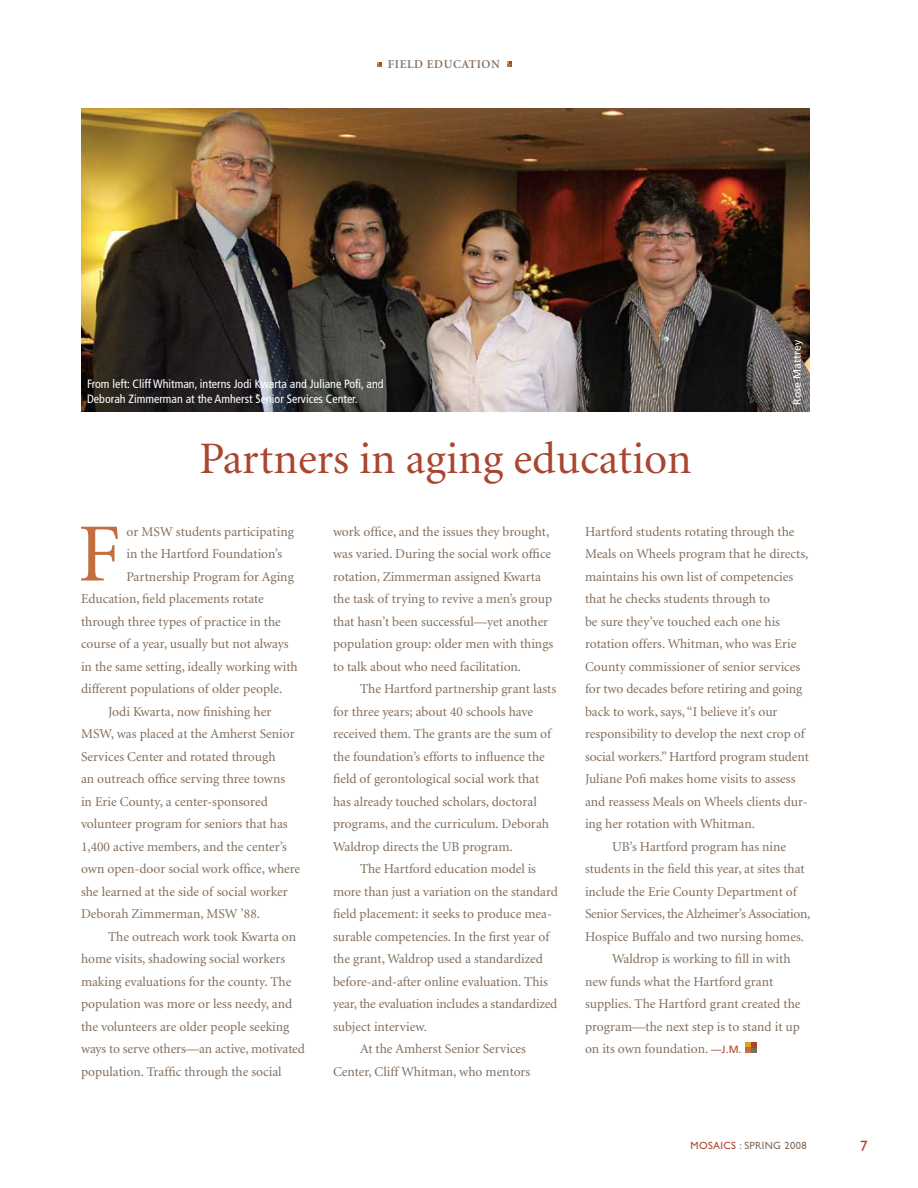
<style>
.page{position:relative;width:918px;height:1188px;background:#fff}
.page>*{position:absolute;margin:0;border:0;box-sizing:border-box;transform-origin:0 0}
.t1{font:82.8px "Minion";color:#c26e3e}
.t2{font:45px "Minion";color:#aa4630}
.t3{font:15px "Gill Sans";color:#aa4630}
.t4{font:13.5px/22.5px "Minion";color:#816d5c}
.t5{font:13.5px "Minion";letter-spacing:-.02em;color:#816d5c}
.t6{font:condensed 12px/15px "Frutiger";color:#fff}
.t7{font:600 12px "Minion";letter-spacing:.05em;color:#816d5c}
.t8{font:10.5px "Gill Sans";letter-spacing:.03em;color:#816d5c}
.t9{font:10.5px "Frutiger";color:#fff}
.s1{font-family:"Frutiger";font-size:10.5px;color:#aa4630}
.s2{color:#aa4630}
</style>
<div class="page">
<img style="left:81px;top:108px;width:729px;height:304px">
<svg style="left:507px;top:62px;width:5px;height:4px"></svg>
<svg style="left:377px;top:62px;width:5px;height:4px"></svg>
<svg style="left:745px;top:1042px;width:11px;height:11px"></svg>
<p class="t7" style="left:388px;top:58px;width:111px">FIELD EDUCATION</p>
<p class="t6" style="left:87px;top:376px;width:298px">From left: Cliff Whitman, interns Jodi Kwarta and Juliane Pofi, and<br>Deborah Zimmerman at the Amherst Senior Services Center.</p>
<h2 class="t2" style="left:199px;top:437px;width:494px">Partners in aging education</h2>
<p class="t9" style="left:791px;top:405px;width:66px;rotate:-90deg">Rose Mattrey</p>
<h1 class="t1" style="left:78px;top:513px;width:44px">F</h1>
<p class="t4" style="left:127px;top:520px;width:169px">or MSW students participating</p>
<p class="t4" style="left:127px;top:543px;width:157px">in the Hartford Foundation’s</p>
<p class="t4" style="left:127px;top:565px;width:169px">Partnership Program for Aging</p>
<p class="t4" style="left:81px;top:588px;width:184px">Education, field placements rotate</p>
<p class="t4" style="left:81px;top:610px;width:201px">through three types of practice in the</p>
<p class="t4" style="left:81px;top:633px;width:209px">course of a year, usually but not always</p>
<p class="t4" style="left:81px;top:655px;width:218px">in the same setting, ideally working with</p>
<p class="t4" style="left:81px;top:678px;width:203px">different populations of older people.</p>
<p class="t4" style="left:108px;top:700px;width:165px">Jodi Kwarta, now finishing her</p>
<p class="t4" style="left:81px;top:723px;width:215px">MSW, was placed at the Amherst Senior</p>
<p class="t4" style="left:81px;top:746px;width:196px">Services Center and rotated through</p>
<p class="t4" style="left:81px;top:768px;width:206px">an outreach office serving three towns</p>
<p class="t4" style="left:81px;top:791px;width:188px">in Erie County, a center-sponsored</p>
<p class="t4" style="left:81px;top:813px;width:208px">volunteer program for seniors that has</p>
<p class="t4" style="left:81px;top:836px;width:208px">1,400 active members, and the center’s</p>
<p class="t4" style="left:81px;top:858px;width:221px">own open-door social work office, where</p>
<p class="t4" style="left:81px;top:881px;width:208px">she learned at the side of social worker</p>
<p class="t4" style="left:81px;top:903px;width:181px">Deborah Zimmerman, MSW ’88.</p>
<p class="t4" style="left:108px;top:926px;width:190px">The outreach work took Kwarta on</p>
<p class="t4" style="left:81px;top:948px;width:206px">home visits, shadowing social workers</p>
<p class="t4" style="left:81px;top:971px;width:212px">making evaluations for the county. The</p>
<p class="t4" style="left:81px;top:993px;width:213px">population was more or less needy, and</p>
<p class="t4" style="left:81px;top:1016px;width:210px">the volunteers are older people seeking</p>
<p class="t4" style="left:81px;top:1038px;width:226px">ways to serve others—an active, motivated</p>
<p class="t4" style="left:81px;top:1061px;width:202px">population. Traffic through the social</p>
<p class="t4" style="left:333px;top:521px;width:222px">work office, and the issues they brought, was varied. During the social work office rotation, Zimmerman assigned Kwarta the task of trying to revive a men’s group that hasn’t been successful—yet another population group: older men with things to talk about who need facilitation.</p>
<p class="t4" style="left:333px;top:678px;width:225px;text-indent:27px">The Hartford partnership grant lasts for three years; about 40 schools have received them. The grants are the sum of the foundation’s efforts to influence the field of gerontological social work that has already touched scholars, doctoral programs, and the curriculum. Deborah Waldrop directs the UB program.</p>
<p class="t4" style="left:360px;top:858px;width:178px">The Hartford education model is</p>
<p class="t4" style="left:333px;top:881px;width:226px">more than just a variation on the standard</p>
<p class="t4" style="left:333px;top:903px;width:221px">field placement: it seeks to produce mea-</p>
<p class="t4" style="left:333px;top:926px;width:218px">surable competencies. In the first year of</p>
<p class="t4" style="left:333px;top:948px;width:211px">the grant, Waldrop used a standardized</p>
<p class="t4" style="left:333px;top:971px;width:216px">before-and-after online evaluation. This</p>
<p class="t4" style="left:333px;top:993px;width:226px">year, the evaluation includes a standardized</p>
<p class="t4" style="left:333px;top:1016px;width:96px">subject interview.</p>
<p class="t4" style="left:360px;top:1038px;width:167px">At the Amherst Senior Services</p>
<p class="t4" style="left:333px;top:1061px;width:199px">Center, Cliff Whitman, who mentors</p>
<p class="t4" style="left:585px;top:521px;width:211px">Hartford students rotating through the</p>
<p class="t4" style="left:585px;top:543px;width:225px">Meals on Wheels program that he directs,</p>
<p class="t4" style="left:585px;top:566px;width:210px">maintains his own list of competencies</p>
<p class="t4" style="left:585px;top:588px;width:186px">that he checks students through to</p>
<p class="t4" style="left:585px;top:611px;width:197px">be sure they’ve touched each one his</p>
<p class="t4" style="left:585px;top:633px;width:213px">rotation offers. Whitman, who was Erie</p>
<p class="t4" style="left:585px;top:656px;width:217px">County commissioner of senior services</p>
<p class="t4" style="left:585px;top:678px;width:219px">for two decades before retiring and going</p>
<p class="t4" style="left:585px;top:701px;width:194px">back to work, says, “I believe it’s our</p>
<p class="t4" style="left:585px;top:723px;width:221px">responsibility to develop the next crop of</p>
<p class="t4" style="left:585px;top:746px;width:225px">social workers.” Hartford program student</p>
<p class="t4" style="left:585px;top:768px;width:212px">Juliane Pofi makes home visits to assess</p>
<p class="t4" style="left:585px;top:791px;width:224px">and reassess Meals on Wheels clients dur-</p>
<p class="t4" style="left:585px;top:813px;width:171px">ing her rotation with Whitman.</p>
<p class="t4" style="left:612px;top:836px;width:176px">UB’s Hartford program has nine</p>
<p class="t4" style="left:585px;top:858px;width:221px">students in the field this year, at sites that</p>
<p class="t4" style="left:585px;top:881px;width:213px">include the Erie County Department of</p>
<p class="t5" style="left:585px;top:907px;width:227px">Senior Services, the Alzheimer’s Association,</p>
<p class="t4" style="left:585px;top:926px;width:221px">Hospice Buffalo and two nursing homes.</p>
<p class="t4" style="left:612px;top:948px;width:180px">Waldrop is working to fill in with</p>
<p class="t4" style="left:585px;top:971px;width:190px">new funds what the Hartford grant</p>
<p class="t4" style="left:585px;top:993px;width:217px">supplies. The Hartford grant created the</p>
<p class="t4" style="left:585px;top:1016px;width:217px">program—the next step is to stand it up</p>
<p class="t4" style="left:585px;top:1038px;width:158px">on its own foundation. <span class="s1">—J.M.</span></p>
<p class="t8" style="left:691px;top:1140px;width:117px"><span class="s2">MOSAICS</span> : SPRING 2008</p>
<p class="t3" style="left:860px;top:1137px;width:9px">7</p>
</div>
